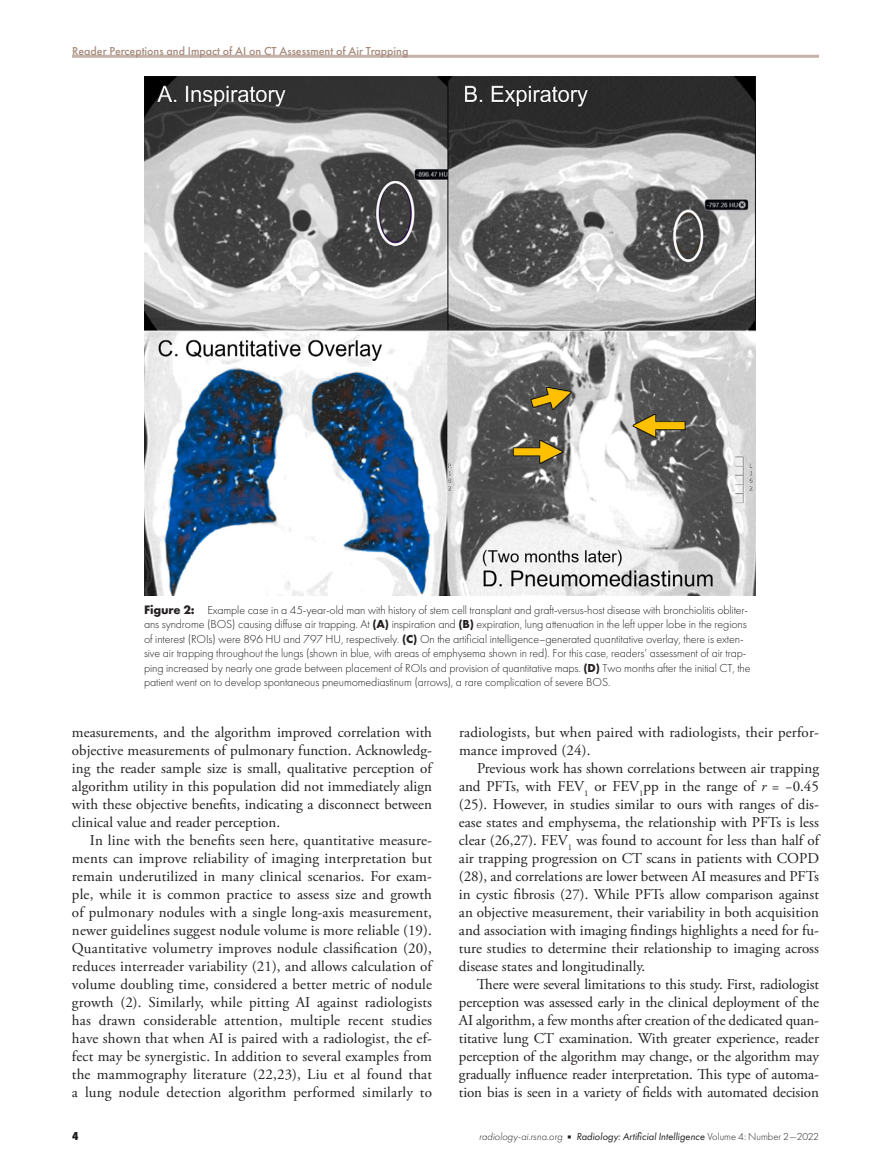
<style>
.page{position:relative;width:891px;height:1175px;background:#fff}
.page>*{position:absolute;margin:0;border:0;box-sizing:border-box;transform-origin:0 0}
.t1{font:15px/18px "Adobe Garamond Pro";color:#231f20;text-align:justify}
.t2{font:300 12px/14.4px "Futura PT";letter-spacing:-.01em;color:#231f20}
.t3{font:500 12px "Futura PT";color:#a68b7d}
.t4{font:800 12px "Futura PT Cond";color:#231f20}
.t5{font:italic 10.5px "Futura PT";color:#231f20}
.s1{font-weight:700;font-size:12.75px}
.s2{font-weight:700}
.s3{font-style:italic}
.s4{font-weight:300}
.s5{font-family:"Universal Newswith Comm Pi";font-style:normal;font-size:6px}
.s6{font-weight:300;font-style:normal}
</style>
<div class="page">
<hr style="left:72px;top:55px;width:747px;height:3px;background:#c5b2a8">
<img style="left:144px;top:76px;width:612px;height:519px">
<p class="t3" style="left:72px;top:43px;width:338px">Reader Perceptions and Impact of AI on CT Assessment of Air Trapping</p>
<p class="t2" style="left:144px;top:603px;width:608px"><span class="s1">Figure 2:</span> Example case in a 45-year-old man with history of stem cell transplant and graft-versus-host disease with bronchiolitis obliter&shy;ans syndrome (BOS) causing diffuse air trapping. At <span class="s2">(A)</span> inspiration and <span class="s2">(B)</span> expiration, lung attenuation in the left upper lobe in the regions of interest (ROIs) were 896 HU and 797 HU, respectively. <span class="s2">(C)</span> On the artificial intelligence–generated quantitative overlay, there is exten&shy;sive air trapping throughout the lungs (shown in blue, with areas of emphysema shown in red). For this case, readers’ assessment of air trap&shy;ping increased by nearly one grade between placement of ROIs and provision of quantitative maps. <span class="s2">(D)</span> Two months after the initial CT, the patient went on to develop spontaneous pneumomediastinum (arrows), a rare complication of severe BOS.</p>
<p class="t1" style="left:72px;top:723px;width:362px">measurements, and the algorithm improved correlation with objective measurements of pulmonary function. Acknowledg&shy;ing the reader sample size is small, qualitative perception of algorithm utility in this population did not immediately align with these objective benefits, indicating a disconnect between clinical value and reader perception.</p>
<p class="t1" style="left:72px;top:831px;width:362px;text-indent:18px">In line with the benefits seen here, quantitative measure&shy;ments can improve reliability of imaging interpretation but remain underutilized in many clinical scenarios. For exam&shy;ple, while it is common practice to assess size and growth of pulmonary nodules with a single long-axis measurement, newer guidelines suggest nodule volume is more reliable (19).<br>Quantitative volumetry improves nodule classification (20), reduces interreader variability (21), and allows calculation of volume doubling time, considered a better metric of nodule growth (2). Similarly, while pitting AI against radiologists has drawn considerable attention, multiple recent studies have shown that when AI is paired with a radiologist, the ef&shy;fect may be synergistic. In addition to several examples from the mammography literature (22,23), Liu et al found that a lung nodule detection algorithm performed similarly to</p>
<p class="t1" style="left:459px;top:723px;width:361px">radiologists, but when paired with radiologists, their perfor&shy;mance improved (24).</p>
<p class="t1" style="left:459px;top:759px;width:362px;text-indent:18px">Previous work has shown correlations between air trapping and PFTs, with FEV<sub>1</sub> or FEV<sub>1</sub>pp in the range of <span class="s3">r</span> = −0.45 (25). However, in studies similar to ours with ranges of dis&shy;ease states and emphysema, the relationship with PFTs is less clear (26,27). FEV<sub>1</sub> was found to account for less than half of air trapping progression on CT scans in patients with COPD (28), and correlations are lower between AI measures and PFTs in cystic fibrosis (27). While PFTs allow comparison against an objective measurement, their variability in both acquisition and association with imaging findings highlights a need for fu&shy;ture studies to determine their relationship to imaging across disease states and longitudinally.</p>
<p class="t1" style="left:459px;top:975px;width:362px;text-indent:18px">There were several limitations to this study. First, radiologist perception was assessed early in the clinical deployment of the AI algorithm, a few months after creation of the dedicated quan&shy;titative lung CT examination. With greater experience, reader perception of the algorithm may change, or the algorithm may gradually influence reader interpretation. This type of automa&shy;tion bias is seen in a variety of fields with automated decision</p>
<p class="t4" style="left:72px;top:1128px;width:8px">4</p>
<p class="t5" style="left:479px;top:1130px;width:341px"><span class="s4">radiology-ai.rsna.org</span> <span class="s5">n</span> Radiology: Artificial Intelligence <span class="s6">Volume 4: Number 2—2022</span></p>
</div>
